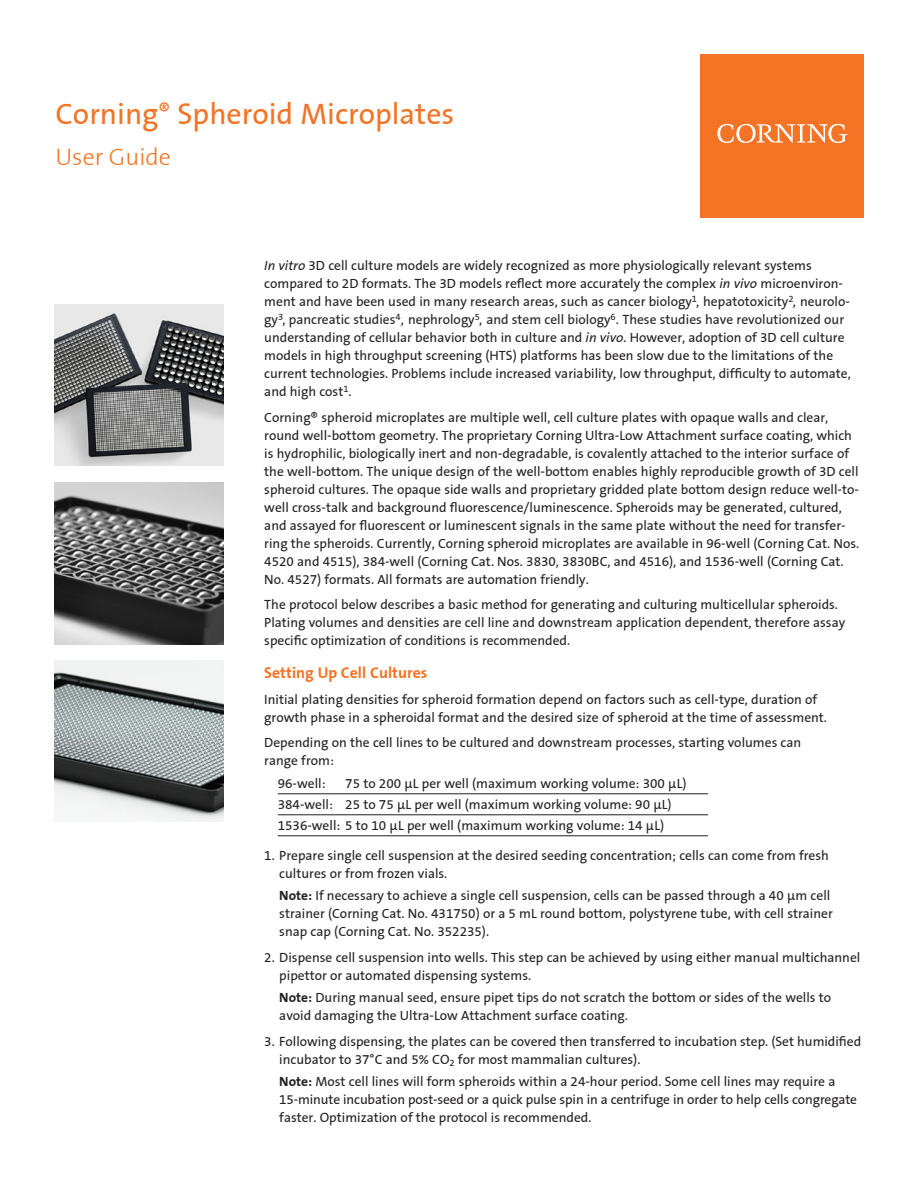
<style>
.page{position:relative;width:918px;height:1188px;background:#fff}
.page>*{position:absolute;margin:0;border:0;box-sizing:border-box;transform-origin:0 0}
.t1{font:30px "Corning Sans";color:#f47325}
.Title_sub{font:300 24px "Corning Sans";color:#f47325}
.A_Head{font:700 15.75px "Corning Sans";color:#f47325}
.Body{font:13.5px/18px "Corning Sans";color:#231f20}
.Numlist{font:13.5px/18px "Corning Sans";color:#231f20}
.s1{font-style:italic}
.s2{font-weight:700}
</style>
<div class="page">
<div style="left:700px;top:54px;width:164px;height:164px;background:#f47325"></div>
<svg style="left:717px;top:124px;width:130px;height:19px"></svg>
<hr style="left:278px;top:794px;width:430px;height:1px;background:#231f20">
<hr style="left:278px;top:815px;width:430px;height:1px;background:#231f20">
<hr style="left:278px;top:836px;width:430px;height:1px;background:#231f20">
<img style="left:54px;top:304px;width:169px;height:162px">
<img style="left:54px;top:483px;width:169px;height:161px">
<img style="left:54px;top:660px;width:169px;height:162px">
<p class="t1" style="left:56px;top:97px;width:400px">Corning<sup>®</sup> Spheroid Microplates</p>
<p class="Title_sub" style="left:56px;top:143px;width:117px">User Guide</p>
<p class="Body" style="left:264px;top:257px;width:588px"><span class="s1">In vitro</span> 3D cell culture models are widely recognized as more physiologically relevant systems compared to 2D formats. The 3D models reflect more accurately the complex <span class="s1">in vivo</span> microenviron&shy;ment and have been used in many research areas, such as cancer biology<sup>1</sup>, hepatotoxicity<sup>2</sup>, neurolo&shy;gy<sup>3</sup>, pancreatic studies<sup>4</sup>, nephrology<sup>5</sup>, and stem cell biology<sup>6</sup>. These studies have revolutionized our understanding of cellular behavior both in culture and <span class="s1">in vivo</span>. However, adoption of 3D cell culture models in high throughput screening (HTS) platforms has been slow due to the limitations of the current technologies. Problems include increased variability, low throughput, difficulty to automate, and high cost<sup>1</sup>.</p>
<p class="Body" style="left:264px;top:408px;width:596px">Corning® spheroid microplates are multiple well, cell culture plates with opaque walls and clear, round well-bottom geometry. The proprietary Corning Ultra-Low Attachment surface coating, which is hydrophilic, biologically inert and non-degradable, is covalently attached to the interior surface of the well-bottom. The unique design of the well-bottom enables highly reproducible growth of 3D cell spheroid cultures. The opaque side walls and proprietary gridded plate bottom design reduce well-to&shy;well cross-talk and background fluorescence/luminescence. Spheroids may be generated, cultured, and assayed for fluorescent or luminescent signals in the same plate without the need for transfer&shy;ring the spheroids. Currently, Corning spheroid microplates are available in 96-well (Corning Cat. Nos.<br>4520 and 4515), 384-well (Corning Cat. Nos. 3830, 3830BC, and 4516), and 1536-well (Corning Cat.<br>No. 4527) formats. All formats are automation friendly.</p>
<p class="Body" style="left:264px;top:596px;width:582px">The protocol below describes a basic method for generating and culturing multicellular spheroids.<br>Plating volumes and densities are cell line and downstream application dependent, therefore assay specific optimization of conditions is recommended.</p>
<p class="A_Head" style="left:264px;top:664px;width:165px">Setting Up Cell Cultures</p>
<p class="Body" style="left:264px;top:690px;width:564px">Initial plating densities for spheroid formation depend on factors such as cell-type, duration of growth phase in a spheroidal format and the desired size of spheroid at the time of assessment.</p>
<p class="Body" style="left:264px;top:734px;width:539px">Depending on the cell lines to be cultured and downstream processes, starting volumes can range from:</p>
<p class="Body" style="left:278px;top:774px;width:49px">96-well:</p>
<p class="Body" style="left:345px;top:774px;width:343px">75 to 200 µL per well (maximum working volume: 300 µL)</p>
<p class="Body" style="left:278px;top:795px;width:395px">384-well: 25 to 75 µL per well (maximum working volume: 90 µL)</p>
<p class="Body" style="left:278px;top:816px;width:388px">1536-well: 5 to 10 µL per well (maximum working volume: 14 µL)</p>
<p class="Numlist" style="left:279px;top:846px;width:551px;text-indent:-15px">1. Prepare single cell suspension at the desired seeding concentration; cells can come from fresh cultures or from frozen vials.</p>
<p class="Numlist" style="left:279px;top:887px;width:555px"><span class="s2">Note:</span> If necessary to achieve a single cell suspension, cells can be passed through a 40 µm cell strainer (Corning Cat. No. 431750) or a 5 mL round bottom, polystyrene tube, with cell strainer snap cap (Corning Cat. No. 352235).</p>
<p class="Numlist" style="left:279px;top:948px;width:583px;text-indent:-15px">2. Dispense cell suspension into wells. This step can be achieved by using either manual multichannel pipettor or automated dispensing systems.</p>
<p class="Numlist" style="left:279px;top:989px;width:553px"><span class="s2">Note:</span> During manual seed, ensure pipet tips do not scratch the bottom or sides of the wells to avoid damaging the Ultra-Low Attachment surface coating.</p>
<p class="Numlist" style="left:279px;top:1032px;width:583px;text-indent:-15px">3. Following dispensing, the plates can be covered then transferred to incubation step. (Set humidified incubator to 37°C and 5% CO<sub>2</sub> for most mammalian cultures).</p>
<p class="Numlist" style="left:279px;top:1073px;width:579px"><span class="s2">Note:</span> Most cell lines will form spheroids within a 24-hour period. Some cell lines may require a<br>15-minute incubation post-seed or a quick pulse spin in a centrifuge in order to help cells congregate faster. Optimization of the protocol is recommended.</p>
</div>
